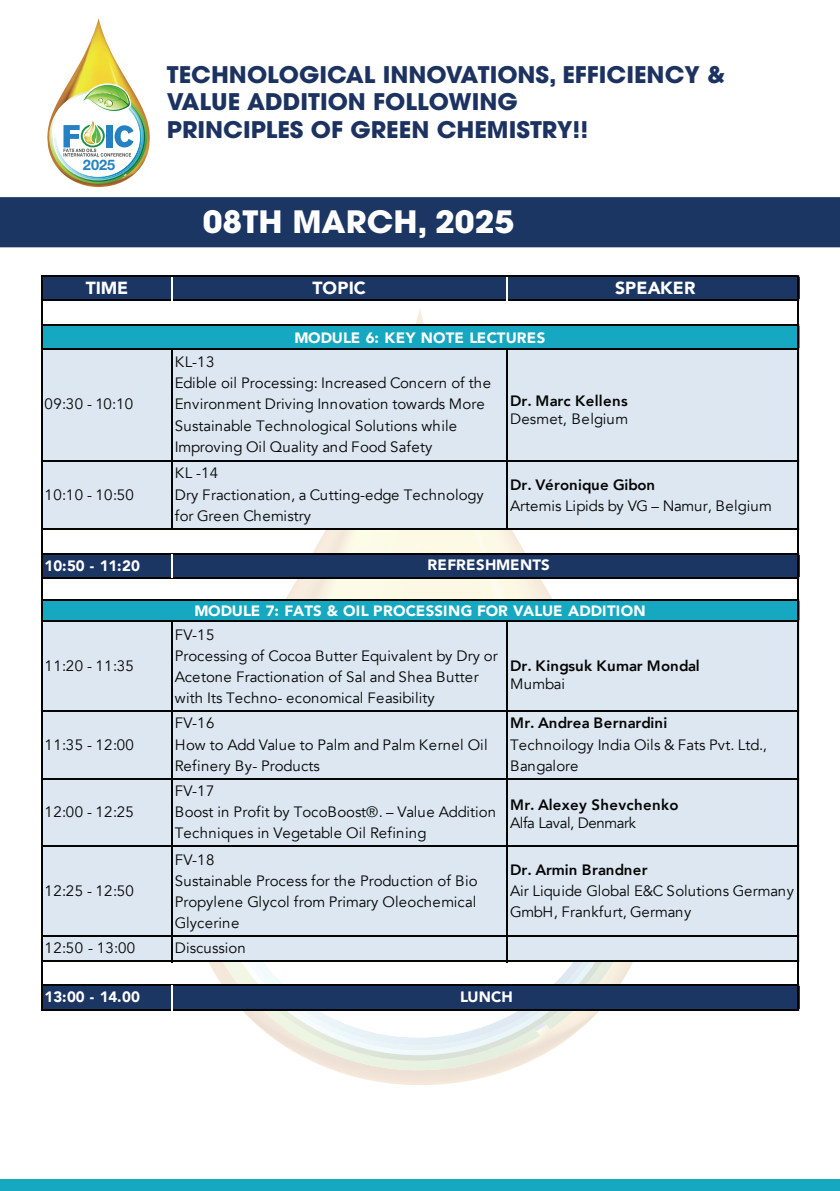
<style>
.page{position:relative;width:840px;height:1191px;background:#fff}
.page>*{position:absolute;margin:0;border:0;box-sizing:border-box;transform-origin:0 0}
.t1{font:700 30.6px "Avant Garde LT";color:#fff;scale:1.04 1}
.t2{font:700 22.8px/27.4px "Avant Garde LT";color:#1c3260;scale:1.04 1}
.t3{font:900 17.4px "Avenir";color:#fff}
.t4{font:15px/21.2px "Avenir";letter-spacing:.01em;color:#040503}
.t5{font:800 15px "Avenir";letter-spacing:.01em;color:#040503}
.t6{font:900 15px "Avenir";letter-spacing:.01em;color:#fff}
.t7{font:15px "Avenir";letter-spacing:-.025em;color:#040503}
.t8{font:700 14.6px "Helvetica Neue LT Pro";color:#2381c4}
</style>
<div class="page">
<img style="left:384px;top:309px;width:70px;height:290px">
<img style="left:311px;top:529px;width:73px;height:70px">
<img style="left:454px;top:529px;width:73px;height:70px">
<img style="left:240px;top:552px;width:72px;height:47px">
<img style="left:525px;top:578px;width:73px;height:21px">
<img style="left:334px;top:1070px;width:174px;height:15px">
<svg style="left:169px;top:962px;width:363px;height:108px"></svg>
<svg style="left:178px;top:962px;width:478px;height:98px"></svg>
<svg style="left:204px;top:962px;width:424px;height:75px"></svg>
<img style="left:69px;top:18px;width:59px;height:64px">
<img style="left:47px;top:82px;width:103px;height:105px">
<div style="left:0;top:1179px;width:839px;height:12px;background:#15a8c0"></div>
<div style="left:0;top:197px;width:839px;height:50px;background:#1c3664"></div>
<div style="left:42px;top:277px;width:756px;height:24px;background:#1c3664"></div>
<div style="left:42px;top:324px;width:756px;height:25px;background:#15a8c0"></div>
<div style="left:42px;top:348px;width:756px;height:181px;background:#dce7f2"></div>
<div style="left:42px;top:553px;width:756px;height:25px;background:#1c3664"></div>
<div style="left:42px;top:599px;width:756px;height:23px;background:#15a8c0"></div>
<div style="left:42px;top:621px;width:756px;height:341px;background:#dce7f2"></div>
<div style="left:42px;top:984px;width:756px;height:26px;background:#1c3664"></div>
<hr style="left:42px;top:276px;width:756px;height:1px;background:#040503">
<hr style="left:42px;top:299px;width:756px;height:2px;background:#040503">
<hr style="left:42px;top:324px;width:756px;height:2px;background:#040503">
<svg style="left:171px;top:277px;width:1px;height:24px"></svg>
<svg style="left:506px;top:277px;width:1px;height:24px"></svg>
<hr style="left:42px;top:348px;width:756px;height:1px;background:#040503">
<hr style="left:42px;top:461px;width:756px;height:1px;background:#040503">
<hr style="left:42px;top:528px;width:756px;height:1px;background:#040503">
<hr style="left:171px;top:349px;width:1px;height:180px;background:#040503">
<hr style="left:42px;top:553px;width:756px;height:1px;background:#040503">
<hr style="left:42px;top:577px;width:756px;height:1px;background:#040503">
<hr style="left:42px;top:599px;width:756px;height:2px;background:#040503">
<svg style="left:171px;top:554px;width:1px;height:24px"></svg>
<hr style="left:506px;top:349px;width:1px;height:180px;background:#040503">
<hr style="left:42px;top:621px;width:756px;height:1px;background:#040503">
<hr style="left:42px;top:711px;width:756px;height:1px;background:#040503">
<hr style="left:42px;top:778px;width:756px;height:1px;background:#040503">
<hr style="left:42px;top:845px;width:756px;height:2px;background:#040503">
<hr style="left:42px;top:935px;width:756px;height:2px;background:#040503">
<hr style="left:42px;top:960px;width:756px;height:2px;background:#040503">
<hr style="left:171px;top:622px;width:1px;height:340px;background:#040503">
<hr style="left:42px;top:984px;width:756px;height:1px;background:#040503">
<hr style="left:42px;top:1009px;width:756px;height:1px;background:#040503">
<hr style="left:41px;top:276px;width:1px;height:734px;background:#040503">
<svg style="left:171px;top:985px;width:1px;height:25px"></svg>
<hr style="left:506px;top:622px;width:1px;height:340px;background:#040503">
<hr style="left:797px;top:277px;width:1px;height:733px;background:#040503">
<p class="t8" style="left:83px;top:156px;width:34px">2025</p>
<h2 class="t2" style="left:167px;top:61px;width:538px">TECHNOLOGICAL INNOVATIONS, EFFICIENCY &amp;<br>VALUE ADDITION FOLLOWING<br>PRINCIPLES OF GREEN CHEMISTRY!!</h2>
<h1 class="t1" style="left:203px;top:202px;width:301px">08TH MARCH, 2025</h1>
<p class="t3" style="left:86px;top:273px;width:44px">TIME</p>
<p class="t3" style="left:312px;top:273px;width:55px">TOPIC</p>
<p class="t3" style="left:614px;top:273px;width:82px">SPEAKER</p>
<p class="t6" style="left:294px;top:325px;width:252px">MODULE 6: KEY NOTE LECTURES</p>
<p class="t4" style="left:45px;top:394px;width:90px">09:30 - 10:10</p>
<p class="t4" style="left:175px;top:351px;width:317px">KL-13<br>Edible oil Processing: Increased Concern of the Environment Driving Innovation towards More Sustainable Technological Solutions while Improving Oil Quality and Food Safety</p>
<p class="t5" style="left:510px;top:389px;width:119px">Dr. Marc Kellens</p>
<p class="t4" style="left:510px;top:408px;width:119px">Desmet, Belgium</p>
<p class="t4" style="left:45px;top:484px;width:91px">10:10 - 10:50</p>
<p class="t4" style="left:175px;top:463px;width:310px">KL -14<br>Dry Fractionation, a Cutting-edge Technology for Green Chemistry</p>
<p class="t5" style="left:510px;top:472px;width:147px">Dr. Véronique Gibon</p>
<p class="t4" style="left:510px;top:495px;width:263px">Artemis Lipids by VG – Namur, Belgium</p>
<p class="t6" style="left:45px;top:552px;width:97px">10:50 - 11:20</p>
<p class="t6" style="left:427px;top:551px;width:124px">REFRESHMENTS</p>
<p class="t6" style="left:194px;top:597px;width:452px">MODULE 7: FATS &amp; OIL PROCESSING FOR VALUE ADDITION</p>
<p class="t4" style="left:45px;top:655px;width:91px">11:20 - 11:35</p>
<p class="t4" style="left:175px;top:624px;width:324px">FV-15<br>Processing of Cocoa Butter Equivalent by Dry or Acetone Fractionation of Sal and Shea Butter with Its Techno- economical Feasibility</p>
<p class="t5" style="left:510px;top:654px;width:191px">Dr. Kingsuk Kumar Mondal</p>
<p class="t4" style="left:510px;top:673px;width:56px">Mumbai</p>
<p class="t4" style="left:45px;top:734px;width:91px">11:35 - 12:00</p>
<p class="t4" style="left:175px;top:713px;width:314px">FV-16<br>How to Add Value to Palm and Palm Kernel Oil<br>Refinery By- Products</p>
<p class="t5" style="left:510px;top:711px;width:159px">Mr. Andrea Bernardini</p>
<p class="t4" style="left:510px;top:734px;width:258px">Technoilogy India Oils &amp; Fats Pvt. Ltd.,<br>Bangalore</p>
<p class="t4" style="left:45px;top:801px;width:91px">12:00 - 12:25</p>
<p class="t4" style="left:175px;top:780px;width:322px">FV-17<br>Boost in Profit by TocoBoost®. – Value Addition<br>Techniques in Vegetable Oil Refining</p>
<p class="t5" style="left:510px;top:793px;width:170px">Mr. Alexey Shevchenko</p>
<p class="t7" style="left:510px;top:814px;width:127px">Alfa Laval, Denmark</p>
<p class="t4" style="left:45px;top:880px;width:91px">12:25 - 12:50</p>
<p class="t4" style="left:175px;top:849px;width:304px">FV-18<br>Sustainable Process for the Production of Bio<br>Propylene Glycol from Primary Oleochemical<br>Glycerine</p>
<p class="t5" style="left:510px;top:857px;width:139px">Dr. Armin Brandner</p>
<p class="t4" style="left:510px;top:880px;width:285px">Air Liquide Global E&amp;C Solutions Germany<br>GmbH, Frankfurt, Germany</p>
<p class="t4" style="left:45px;top:938px;width:92px">12:50 - 13:00</p>
<p class="t4" style="left:175px;top:938px;width:72px">Discussion</p>
<p class="t6" style="left:45px;top:984px;width:97px">13:00 - 14.00</p>
<p class="t6" style="left:460px;top:984px;width:54px">LUNCH</p>
</div>
